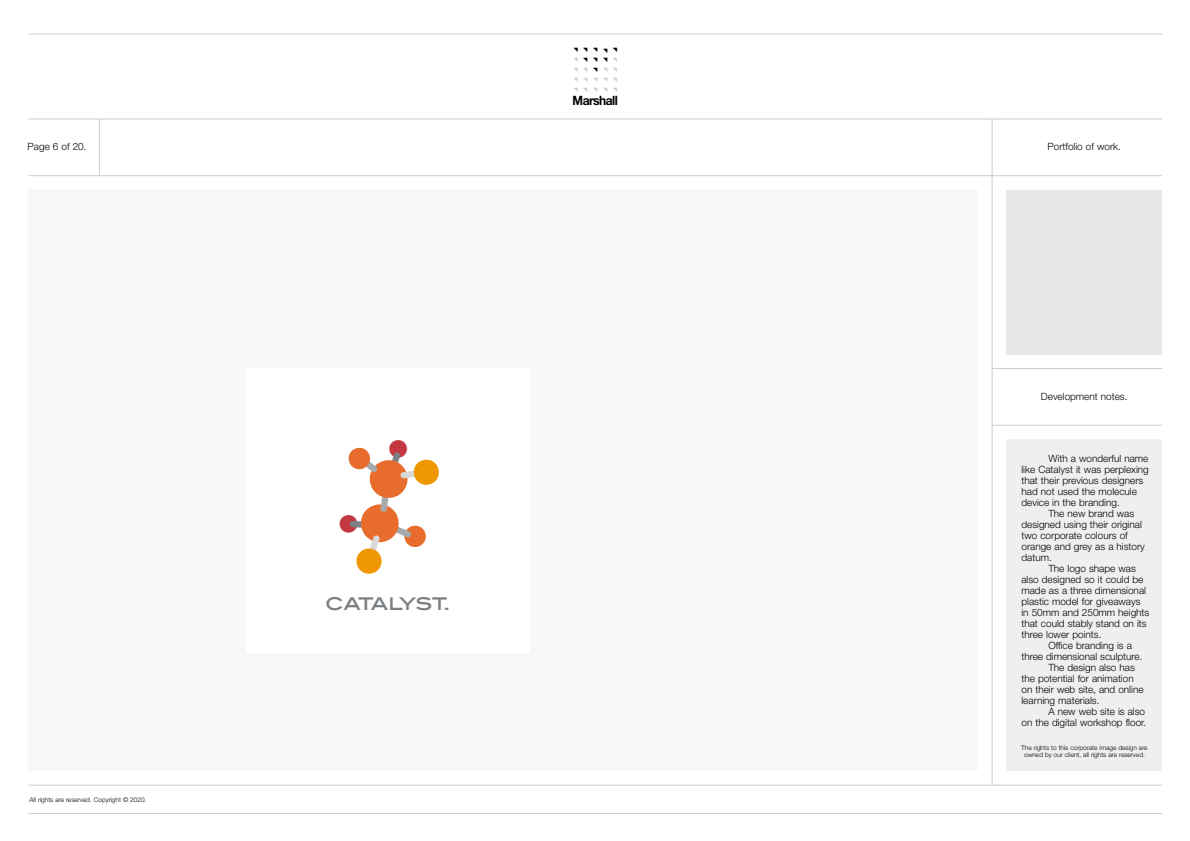
<style>
.page{position:relative;width:1190px;height:841px;background:#fff}
.page>*{position:absolute;margin:0;border:0;box-sizing:border-box;transform-origin:0 0}
.t1{font:500 20.6px "Blair Md ITCTT";letter-spacing:-.045em;color:#7b7f82}
.t2{font:700 12.9px "Helvetica Neue";letter-spacing:-.04em;color:#000;scale:.91 1}
.t3{font:300 10px/11px "Helvetica Neue";color:#000}
.t4{font:300 6.5px/7.2px "Helvetica Neue";color:#000;text-align:center}
</style>
<div class="page">
<hr style="left:29px;top:34px;width:1133px;height:1px;background:#cdcdcd">
<hr style="left:29px;top:119px;width:1133px;height:1px;background:#cdcdcd">
<hr style="left:29px;top:175px;width:1133px;height:1px;background:#cdcdcd">
<hr style="left:29px;top:785px;width:1133px;height:1px;background:#cdcdcd">
<hr style="left:29px;top:813px;width:1133px;height:1px;background:#cdcdcd">
<hr style="left:99px;top:119px;width:1px;height:57px;background:#cdcdcd">
<div style="left:29px;top:190px;width:949px;height:581px;background:#f8f8f8"></div>
<hr style="left:992px;top:119px;width:1px;height:666px;background:#cdcdcd">
<hr style="left:992px;top:368px;width:170px;height:1px;background:#cdcdcd">
<hr style="left:992px;top:425px;width:170px;height:1px;background:#cdcdcd">
<div style="left:1006px;top:439px;width:156px;height:332px;background:#efefef"></div>
<div style="left:1006px;top:190px;width:156px;height:164px;background:#e7e7e7"></div>
<div style="left:247px;top:368px;width:283px;height:285px;background:#fff"></div>
<p class="t3" style="left:28px;top:142px;width:60px">Page 6 of 20.</p>
<p class="t4" style="left:30px;top:797px;width:118px">All rights are reserved. Copyright © 2020.</p>
<p class="t2" style="left:573px;top:96px;width:51px">Marshall</p>
<h1 class="t1" style="left:325px;top:591px;width:127px">CATALYST.</h1>
<p class="t3" style="left:1047px;top:142px;width:75px">Portfolio of work.</p>
<p class="t3" style="left:1041px;top:391px;width:88px">Development notes.</p>
<p class="t3" style="left:1021px;top:454px;width:129px;text-indent:27px">With a wonderful name like Catalyst it was perplexing that their previous designers had not used the molecule device in the branding.</p>
<p class="t3" style="left:1021px;top:509px;width:125px;text-indent:27px">The new brand was designed using their original two corporate colours of orange and grey as a history datum.</p>
<p class="t3" style="left:1048px;top:564px;width:89px">The logo shape was</p>
<p class="t3" style="left:1021px;top:575px;width:123px">also designed so it could be</p>
<p class="t3" style="left:1021px;top:586px;width:126px">made as a three dimensional</p>
<p class="t3" style="left:1021px;top:597px;width:121px">plastic model for giveaways</p>
<p class="t3" style="left:1021px;top:608px;width:129px">in 50mm and 250mm heights</p>
<p class="t3" style="left:1021px;top:619px;width:127px">that could stably stand on its</p>
<p class="t3" style="left:1021px;top:630px;width:82px">three lower points.</p>
<p class="t3" style="left:1048px;top:641px;width:85px">Office branding is a</p>
<p class="t3" style="left:1021px;top:652px;width:123px">three dimensional sculpture.</p>
<p class="t3" style="left:1048px;top:663px;width:88px">The design also has</p>
<p class="t3" style="left:1021px;top:674px;width:114px">the potential for animation</p>
<p class="t3" style="left:1021px;top:685px;width:124px">on their web site, and online</p>
<p class="t3" style="left:1021px;top:696px;width:80px">learning materials.</p>
<p class="t3" style="left:1048px;top:707px;width:98px">A new web site is also</p>
<p class="t3" style="left:1021px;top:718px;width:126px">on the digital workshop floor.</p>
<p class="t4" style="left:1021px;top:744px;width:128px">The rights to this corporate image design are owned by our client, all rights are reserved.</p>
</div>
